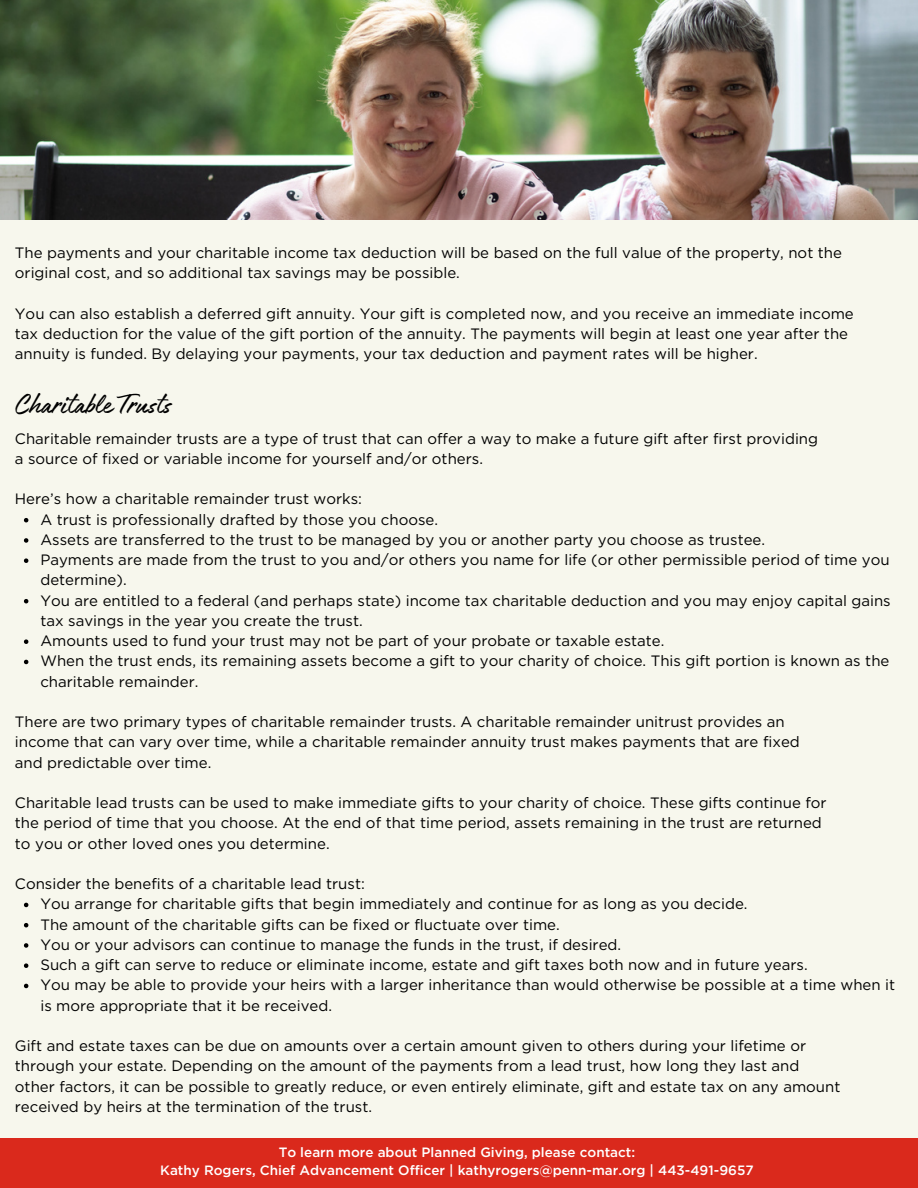
<style>
.page{position:relative;width:918px;height:1188px;background:#f7f7ed}
.page>*{position:absolute;margin:0;border:0;box-sizing:border-box;transform-origin:0 0}
.t1{font:31.5px "Authenia Solid";color:#000}
.t2{font:15px/20.2px "Gotham";color:#000}
.t3{font:500 13.5px/18px "Gotham";color:#fff;text-align:center}
</style>
<div class="page">
<img style="left:0;top:0;width:918px;height:219px">
<svg style="left:24px;top:518px;width:4px;height:4px"></svg>
<svg style="left:24px;top:538px;width:4px;height:5px"></svg>
<svg style="left:24px;top:558px;width:4px;height:5px"></svg>
<svg style="left:24px;top:599px;width:4px;height:4px"></svg>
<svg style="left:24px;top:639px;width:4px;height:5px"></svg>
<svg style="left:24px;top:660px;width:4px;height:4px"></svg>
<svg style="left:24px;top:903px;width:4px;height:4px"></svg>
<svg style="left:24px;top:923px;width:4px;height:4px"></svg>
<svg style="left:24px;top:943px;width:4px;height:5px"></svg>
<svg style="left:24px;top:963px;width:4px;height:5px"></svg>
<svg style="left:24px;top:984px;width:4px;height:4px"></svg>
<div style="left:0;top:1138px;width:918px;height:50px;background:#da291c"></div>
<h1 class="t2" style="left:15px;top:243px;width:829px">The payments and your charitable income tax deduction will be based on the full value of the property, not the original cost, and so additional tax savings may be possible.</h1>
<h1 class="t2" style="left:15px;top:303px;width:840px">You can also establish a deferred gift annuity. Your gift is completed now, and you receive an immediate income tax deduction for the value of the gift portion of the annuity. The payments will begin at least one year after the annuity is funded. By delaying your payments, your tax deduction and payment rates will be higher.</h1>
<h1 class="t1" style="left:15px;top:388px;width:158px">Charitable Trusts</h1>
<h1 class="t2" style="left:15px;top:428px;width:805px">Charitable remainder trusts are a type of trust that can offer a way to make a future gift after first providing a source of fixed or variable income for yourself and/or others.</h1>
<h1 class="t2" style="left:15px;top:489px;width:349px">Here’s how a charitable remainder trust works:</h1>
<p class="t2" style="left:40px;top:509px;width:399px">A trust is professionally drafted by those you choose.</p>
<p class="t2" style="left:40px;top:529px;width:726px">Assets are transferred to the trust to be managed by you or another party you choose as trustee.</p>
<p class="t2" style="left:40px;top:550px;width:851px">Payments are made from the trust to you and/or others you name for life (or other permissible period of time you determine).</p>
<p class="t2" style="left:40px;top:590px;width:852px">You are entitled to a federal (and perhaps state) income tax charitable deduction and you may enjoy capital gains tax savings in the year you create the trust.</p>
<p class="t2" style="left:40px;top:631px;width:626px">Amounts used to fund your trust may not be part of your probate or taxable estate.</p>
<p class="t2" style="left:40px;top:651px;width:851px">When the trust ends, its remaining assets become a gift to your charity of choice. This gift portion is known as the charitable remainder.</p>
<h1 class="t2" style="left:15px;top:712px;width:786px">There are two primary types of charitable remainder trusts. A charitable remainder unitrust provides an income that can vary over time, while a charitable remainder annuity trust makes payments that are fixed and predictable over time.</h1>
<h1 class="t2" style="left:15px;top:793px;width:813px">Charitable lead trusts can be used to make immediate gifts to your charity of choice. These gifts continue for the period of time that you choose. At the end of that time period, assets remaining in the trust are returned to you or other loved ones you determine.</h1>
<h1 class="t2" style="left:15px;top:874px;width:351px">Consider the benefits of a charitable lead trust:</h1>
<p class="t2" style="left:40px;top:894px;width:709px">You arrange for charitable gifts that begin immediately and continue for as long as you decide.</p>
<p class="t2" style="left:40px;top:914px;width:521px">The amount of the charitable gifts can be fixed or fluctuate over time.</p>
<p class="t2" style="left:40px;top:934px;width:582px">You or your advisors can continue to manage the funds in the trust, if desired.</p>
<p class="t2" style="left:40px;top:955px;width:769px">Such a gift can serve to reduce or eliminate income, estate and gift taxes both now and in future years.</p>
<p class="t2" style="left:40px;top:975px;width:856px">You may be able to provide your heirs with a larger inheritance than would otherwise be possible at a time when it is more appropriate that it be received.</p>
<h1 class="t2" style="left:15px;top:1036px;width:827px">Gift and estate taxes can be due on amounts over a certain amount given to others during your lifetime or through your estate. Depending on the amount of the payments from a lead trust, how long they last and other factors, it can be possible to greatly reduce, or even entirely eliminate, gift and estate tax on any amount received by heirs at the termination of the trust.</h1>
<h1 class="t3" style="left:160px;top:1144px;width:595px">To learn more about Planned Giving, please contact:<br>Kathy Rogers, Chief Advancement Officer | kathyrogers@penn-mar.org | 443-491-9657</h1>
</div>
